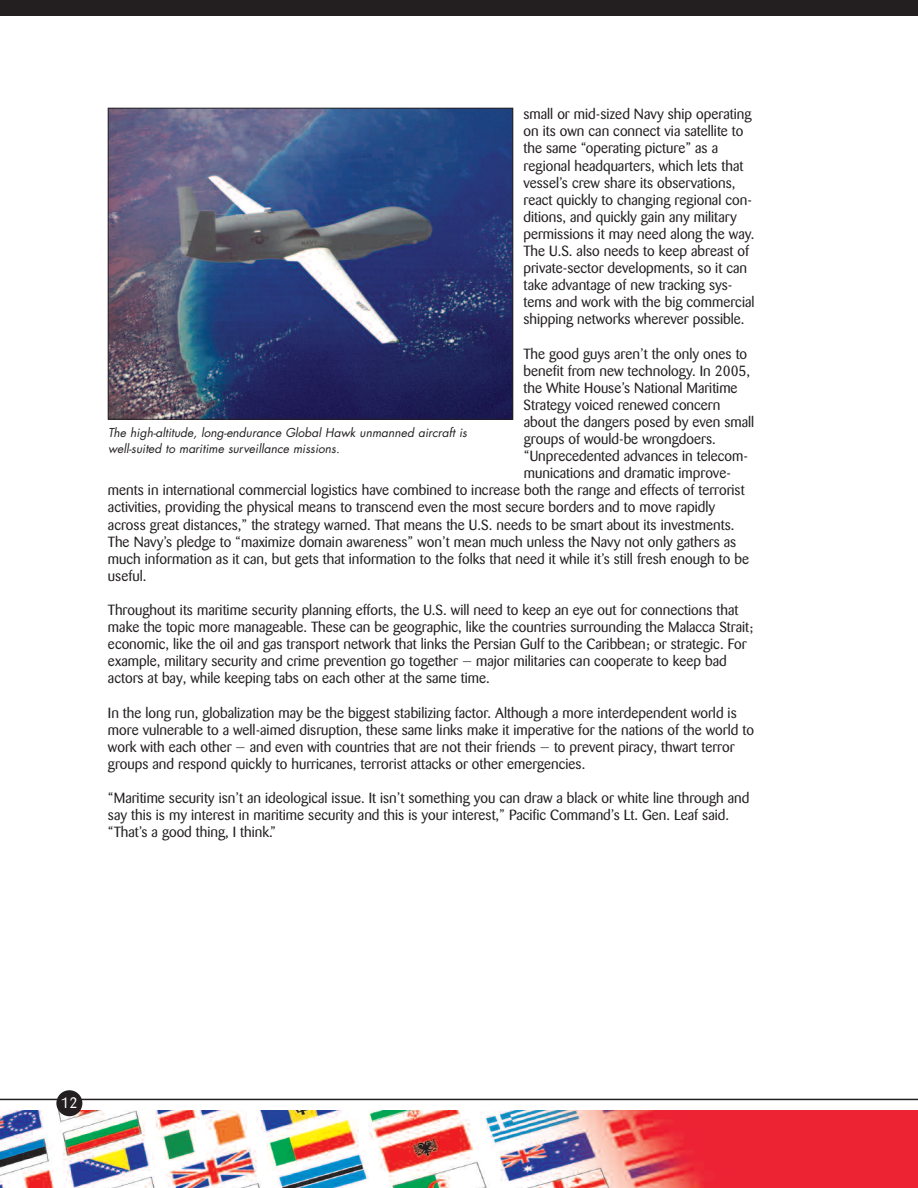
<style>
.page{position:relative;width:918px;height:1188px;background:#fff}
.page>*{position:absolute;margin:0;border:0;box-sizing:border-box;transform-origin:0 0}
.t1{font:15px "Barmeno";color:#fff}
.t2{font:14.7px/17.1px "Barmeno";color:#231f20}
.t3{font:italic 12px/15.8px "Futura";color:#231f20}
</style>
<div class="page">
<img style="left:0;top:1110px;width:918px;height:78px">
<div style="left:0;top:0;width:918px;height:16px;background:#231f20"></div>
<hr style="left:0;top:1099px;width:918px;height:1px;background:#231f20">
<div style="left:56px;top:1090px;width:26px;height:26px;background:#231f20;border-radius:50%"></div>
<img style="left:110px;top:110px;width:401px;height:307px">
<div style="left:108px;top:108px;width:405px;height:311px;border:1px solid #231f20"></div>
<p class="t2" style="left:524px;top:107px;width:233px">small or mid-sized Navy ship operating on its own can connect via satellite to the same “operating picture” as a regional headquarters, which lets that vessel’s crew share its observations, react quickly to changing regional con&shy;ditions, and quickly gain any military permissions it may need along the way.<br>The U.S. also needs to keep abreast of private-sector developments, so it can take advantage of new tracking sys&shy;tems and work with the big commercial shipping networks wherever possible.</p>
<p class="t2" style="left:524px;top:346px;width:225px">The good guys aren’t the only ones to</p>
<p class="t2" style="left:524px;top:363px;width:228px">benefit from new technology. In 2005,</p>
<p class="t2" style="left:524px;top:380px;width:216px">the White House’s National Maritime</p>
<p class="t2" style="left:524px;top:397px;width:198px">Strategy voiced renewed concern</p>
<p class="t2" style="left:524px;top:415px;width:232px">about the dangers posed by even small</p>
<p class="t2" style="left:524px;top:432px;width:193px">groups of would-be wrongdoers.</p>
<p class="t2" style="left:524px;top:449px;width:226px">“Unprecedented advances in telecom-</p>
<p class="t2" style="left:524px;top:466px;width:208px">munications and dramatic improve-</p>
<p class="t2" style="left:108px;top:483px;width:638px">ments in international commercial logistics have combined to increase both the range and effects of terrorist</p>
<p class="t2" style="left:108px;top:500px;width:609px">activities, providing the physical means to transcend even the most secure borders and to move rapidly</p>
<p class="t2" style="left:108px;top:517px;width:628px">across great distances,” the strategy warned. That means the U.S. needs to be smart about its investments.</p>
<p class="t2" style="left:108px;top:534px;width:630px">The Navy’s pledge to “maximize domain awareness” won’t mean much unless the Navy not only gathers as</p>
<p class="t2" style="left:108px;top:551px;width:643px">much information as it can, but gets that information to the folks that need it while it’s still fresh enough to be</p>
<p class="t2" style="left:108px;top:568px;width:40px">useful.</p>
<p class="t2" style="left:108px;top:603px;width:647px">Throughout its maritime security planning efforts, the U.S. will need to keep an eye out for connections that make the topic more manageable. These can be geographic, like the countries surrounding the Malacca Strait; economic, like the oil and gas transport network that links the Persian Gulf to the Caribbean; or strategic. For example, military security and crime prevention go together — major militaries can cooperate to keep bad actors at bay, while keeping tabs on each other at the same time.</p>
<p class="t2" style="left:108px;top:705px;width:648px">In the long run, globalization may be the biggest stabilizing factor. Although a more interdependent world is more vulnerable to a well-aimed disruption, these same links make it imperative for the nations of the world to work with each other — and even with countries that are not their friends — to prevent piracy, thwart terror groups and respond quickly to hurricanes, terrorist attacks or other emergencies.</p>
<p class="t2" style="left:108px;top:791px;width:643px">“Maritime security isn’t an ideological issue. It isn’t something you can draw a black or white line through and say this is my interest in maritime security and this is your interest,” Pacific Command’s Lt. Gen. Leaf said. “That’s a good thing, I think.”</p>
<p class="t3" style="left:108px;top:426px;width:361px">The high-altitude, long-endurance Global Hawk unmanned aircraft is well-suited to maritime surveillance missions.</p>
<p class="t1" style="left:61px;top:1097px;width:18px">12</p>
</div>
